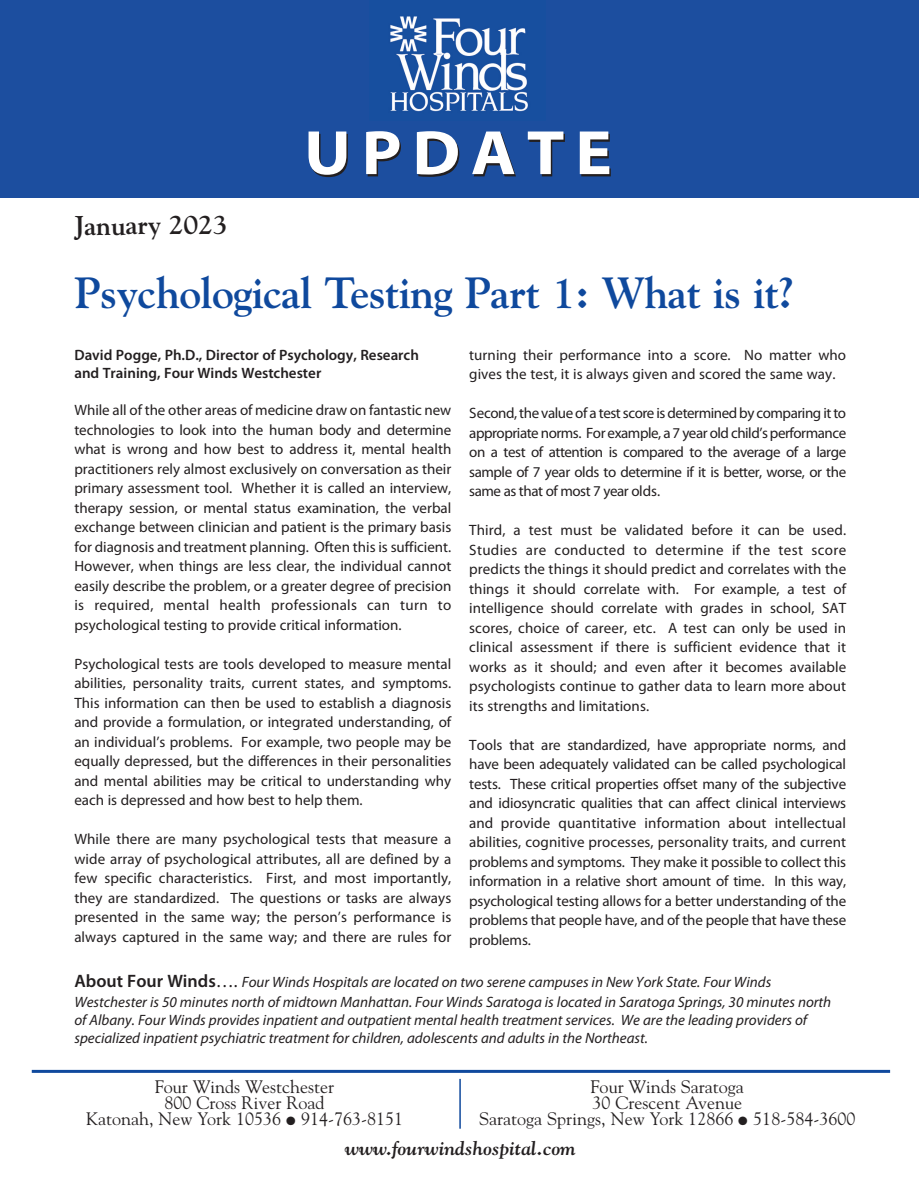
<style>
.page{position:relative;width:919px;height:1188px;background:#fff}
.page>*{position:absolute;margin:0;border:0;box-sizing:border-box;transform-origin:0 0}
.t1{font:700 63.15px "Myriad Pro";letter-spacing:.155em;color:#fff;scale:1.09 1}
.t2{font:700 43.5px "Goudy";letter-spacing:-.015em;color:#0f499d}
.t3{font:700 27px "Goudy";letter-spacing:-.015em;color:#231f20}
.t4{font:italic 700 19.5px "Goudy";color:#231f20}
.t5{font:18px/16.2px "Goudy";color:#231f20;text-align:center}
.t6{font:15px/19.5px "Myriad Pro";color:#231f20;text-align:justify}
.t7{font:italic 15px/18.5px "Myriad Pro";color:#231f20}
.t8{font:600 15px/18px "Myriad Pro";color:#231f20}
.s1{font-weight:600;font-style:normal;font-size:18px}
.s2{font-style:normal;font-size:18px}
</style>
<div class="page">
<div style="left:0;top:0;width:918px;height:198px;background:#1c4e9f"></div>
<img style="left:390px;top:16px;width:138px;height:96px">
<hr style="left:32px;top:1070px;width:857px;height:3px;background:#0f499d">
<hr style="left:459px;top:1079px;width:1px;height:50px;background:#0f499d">
<h1 class="t1" style="left:304px;top:129px;width:284px">UPDATE</h1>
<h3 class="t3" style="left:74px;top:209px;width:155px">January 2023</h3>
<h2 class="t2" style="left:74px;top:267px;width:722px">Psychological Testing Part 1: What is it?</h2>
<p class="t8" style="left:74px;top:347px;width:346px">David Pogge, Ph.D., Director of Psychology, Research and Training, Four Winds Westchester</p>
<p class="t6" style="left:74px;top:402px;width:378px">While all of the other areas of medicine draw on fantastic new technologies to look into the human body and determine what is wrong and how best to address it, mental health practitioners rely almost exclusively on conversation as their primary assessment tool. Whether it is called an interview, therapy session, or mental status examination, the verbal exchange between clinician and patient is the primary basis for diagnosis and treatment planning. Often this is sufficient.<br>However, when things are less clear, the individual cannot easily describe the problem, or a greater degree of precision is required, mental health professionals can turn to psychological testing to provide critical information.</p>
<p class="t6" style="left:74px;top:655px;width:378px">Psychological tests are tools developed to measure mental abilities, personality traits, current states, and symptoms.<br>This information can then be used to establish a diagnosis and provide a formulation, or integrated understanding, of an individual’s problems. For example, two people may be equally depressed, but the differences in their personalities and mental abilities may be critical to understanding why each is depressed and how best to help them.</p>
<p class="t6" style="left:74px;top:831px;width:378px">While there are many psychological tests that measure a wide array of psychological attributes, all are defined by a few specific characteristics. First, and most importantly, they are standardized. The questions or tasks are always presented in the same way; the person’s performance is always captured in the same way; and there are rules for</p>
<p class="t6" style="left:469px;top:346px;width:378px">turning their performance into a score. No matter who gives the test, it is always given and scored the same way.</p>
<p class="t6" style="left:469px;top:405px;width:378px">Second, the value of a test score is determined by comparing it to appropriate norms. For example, a 7 year old child’s performance on a test of attention is compared to the average of a large sample of 7 year olds to determine if it is better, worse, or the same as that of most 7 year olds.</p>
<p class="t6" style="left:469px;top:522px;width:378px">Third, a test must be validated before it can be used.<br>Studies are conducted to determine if the test score predicts the things it should predict and correlates with the things it should correlate with. For example, a test of intelligence should correlate with grades in school, SAT scores, choice of career, etc. A test can only be used in clinical assessment if there is sufficient evidence that it works as it should; and even after it becomes available psychologists continue to gather data to learn more about its strengths and limitations.</p>
<p class="t6" style="left:469px;top:736px;width:378px">Tools that are standardized, have appropriate norms, and have been adequately validated can be called psychological tests. These critical properties offset many of the subjective and idiosyncratic qualities that can affect clinical interviews and provide quantitative information about intellectual abilities, cognitive processes, personality traits, and current problems and symptoms. They make it possible to collect this information in a relative short amount of time. In this way, psychological testing allows for a better understanding of the problems that people have, and of the people that have these problems.</p>
<p class="t7" style="left:74px;top:974px;width:758px"><span class="s1">About Four Winds</span><span class="s2">….</span> Four Winds Hospitals are located on two serene campuses in New York State. Four Winds Westchester is 50 minutes north of midtown Manhattan. Four Winds Saratoga is located in Saratoga Springs, 30 minutes north of Albany. Four Winds provides inpatient and outpatient mental health treatment services. We are the leading providers of specialized inpatient psychiatric treatment for children, adolescents and adults in the Northeast.</p>
<p class="t5" style="left:86px;top:1078px;width:318px">Four Winds Westchester<br>800 Cross River Road<br>Katonah, New York 10536 ● 914-763-8151</p>
<h3 class="t4" style="left:345px;top:1136px;width:232px">www.fourwindshospital.com</h3>
<p class="t5" style="left:479px;top:1078px;width:377px">Four Winds Saratoga<br>30 Crescent Avenue<br>Saratoga Springs, New York 12866 ● 518-584-3600</p>
</div>
